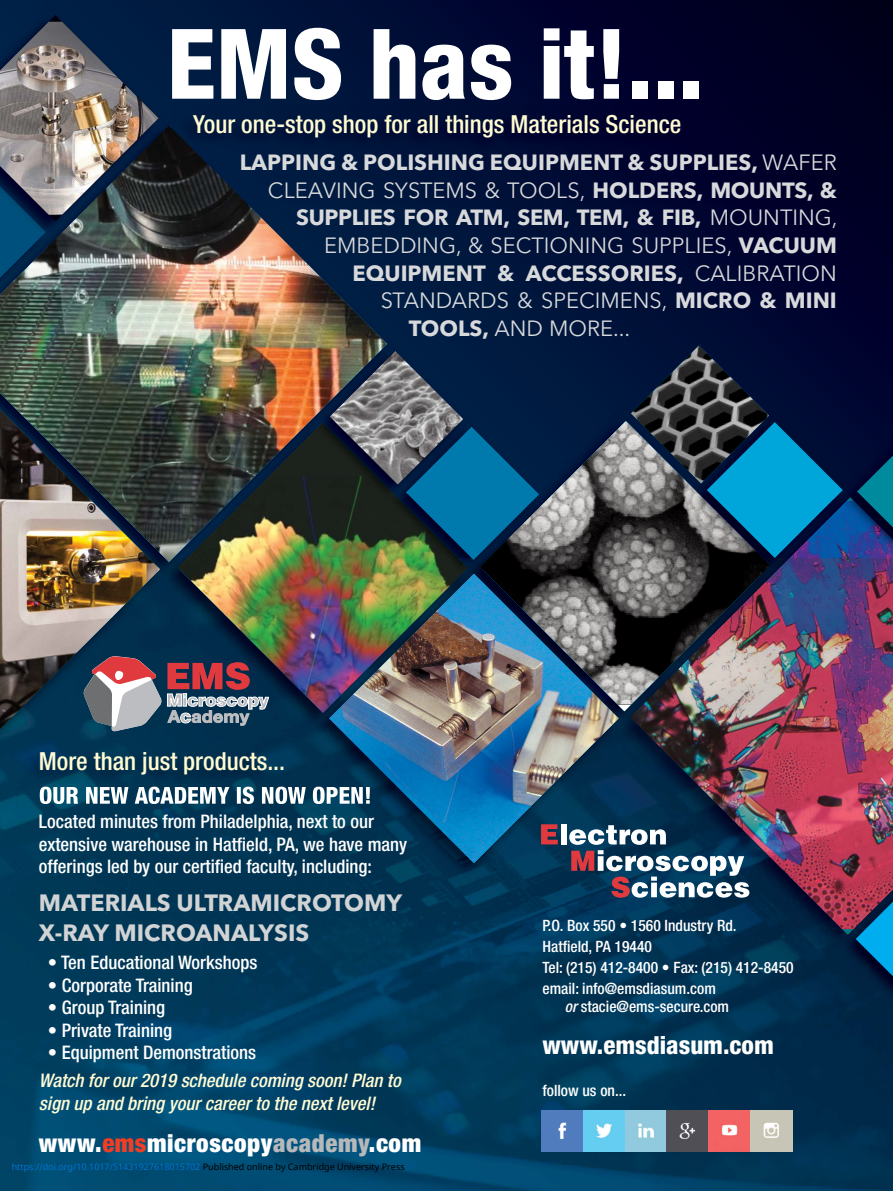
<style>
.page{position:relative;width:893px;height:1191px;background:#fff}
.page>*{position:absolute;margin:0;border:0;box-sizing:border-box;transform-origin:0 0}
.t1{font:800 condensed 97.35px "Helvetica Neue LT Std";color:#fff}
.t2{font:500 condensed 24.9px "Helvetica Neue LT Std";color:#fffbd2}
.t3{font:900 condensed 24.9px "Helvetica Neue LT Std";color:#fff}
.t4{font:800 condensed 24.9px "Helvetica Neue LT Std";color:#fff}
.t5{font:700 23.4px/29.5px "Avenir Next";color:#d1d3d4}
.t6{font:21.9px "Avenir Next";color:#d8d9db}
.t7{font:700 21.9px "Avenir Next";color:#d8d9db}
.t8{font:500 condensed 18.75px/22.5px "Helvetica Neue LT Std";color:#fff}
.t9{font:italic 500 condensed 18.75px/22.5px "Helvetica Neue LT Std";color:#fffcd5}
.t10{font:500 condensed 15.6px/21px "Helvetica Neue LT Std";color:#fff}
.t11{font:9px "Noto Sans";color:#0172cf}
.s1{font-weight:400}
.s2{font-weight:700}
.s3{color:#ef3e25}
.s4{color:#b6b8ba}
.s5{color:#000}
.s6{font-style:italic}
</style>
<div class="page">
<div style="left:0;top:0;width:893px;height:1190px;background:linear-gradient(to right,#002248,#000027)"></div>
<img style="left:0;top:587px;width:893px;height:603px">
<img style="left:618px;top:724px;width:224px;height:236px">
<img style="left:634px;top:561px;width:259px;height:368px">
<img style="left:539px;top:408px;width:92px;height:13px">
<img style="left:631px;top:570px;width:152px;height:151px">
<img style="left:539px;top:421px;width:231px;height:290px">
<div style="left:164px;top:586px;width:139px;height:152px;background:#012f4e"></div>
<img style="left:178px;top:570px;width:135px;height:143px">
<img style="left:779px;top:561px;width:15px;height:9px">
<img style="left:760px;top:561px;width:19px;height:20px">
<img style="left:766px;top:568px;width:15px;height:16px">
<img style="left:681px;top:561px;width:89px;height:15px">
<img style="left:843px;top:976px;width:50px;height:32px">
<img style="left:830px;top:889px;width:16px;height:70px">
<img style="left:846px;top:882px;width:47px;height:19px">
<svg style="left:842px;top:901px;width:51px;height:75px;background:#21547e"></svg>
<img style="left:316px;top:738px;width:255px;height:151px">
<img style="left:619px;top:737px;width:12px;height:1px">
<img style="left:619px;top:710px;width:12px;height:27px">
<img style="left:303px;top:578px;width:26px;height:160px">
<img style="left:319px;top:586px;width:10px;height:127px">
<img style="left:329px;top:573px;width:290px;height:289px">
<svg style="left:631px;top:345px;width:262px;height:216px;background:#154369"></svg>
<img style="left:631px;top:345px;width:138px;height:138px">
<img style="left:539px;top:498px;width:13px;height:72px">
<img style="left:388px;top:338px;width:77px;height:13px">
<img style="left:163px;top:562px;width:24px;height:24px">
<img style="left:178px;top:562px;width:135px;height:8px">
<img style="left:387px;top:339px;width:12px;height:12px">
<svg style="left:313px;top:351px;width:226px;height:235px;background:#255061"></svg>
<img style="left:387px;top:351px;width:10px;height:67px">
<img style="left:0;top:205px;width:387px;height:357px">
<img style="left:0;top:391px;width:154px;height:5px">
<img style="left:160px;top:558px;width:3px;height:28px">
<img style="left:160px;top:565px;width:12px;height:20px">
<img style="left:0;top:396px;width:160px;height:346px">
<img style="left:172px;top:105px;width:718px;height:100px">
<img style="left:172px;top:122px;width:82px;height:83px">
<img style="left:172px;top:127px;width:77px;height:78px">
<div style="left:561px;top:824px;width:6px;height:20px;background:#fff"></div>
<svg style="left:569px;top:825px;width:97px;height:19px"></svg>
<svg style="left:541px;top:824px;width:17px;height:20px"></svg>
<svg style="left:571px;top:850px;width:178px;height:47px"></svg>
<div style="left:542px;top:1110px;width:41px;height:41px;background:#507cbe"></div>
<svg style="left:583px;top:1110px;width:42px;height:41px;background:#71d0f1"></svg>
<svg style="left:625px;top:1110px;width:42px;height:41px;background:#96c9dc"></svg>
<svg style="left:667px;top:1110px;width:42px;height:41px;background:#5a565c"></svg>
<svg style="left:709px;top:1110px;width:41px;height:41px;background:#f36f6f"></svg>
<svg style="left:750px;top:1110px;width:42px;height:41px;background:#cbc9bb"></svg>
<div style="left:0;top:3px;width:161px;height:12px;background:#001e44"></div>
<img style="left:0;top:15px;width:172px;height:275px">
<img style="left:0;top:22px;width:159px;height:193px">
<svg style="left:84px;top:656px;width:185px;height:75px;background:#6b6272"></svg>
<img style="left:16px;top:742px;width:304px;height:67px">
<img style="left:320px;top:742px;width:77px;height:67px">
<img style="left:353px;top:742px;width:44px;height:44px">
<img style="left:40px;top:786px;width:330px;height:18px">
<h1 class="t1" style="left:167px;top:4px;width:538px">EMS has it!...</h1>
<h2 class="t2" style="left:193px;top:110px;width:489px">Your one-stop shop for all things Materials Science</h2>
<p class="t7" style="left:240px;top:143px;width:599px">LAPPING &amp; POLISHING EQUIPMENT &amp; SUPPLIES, <span class="s1">WAFER</span></p>
<p class="t6" style="left:268px;top:171px;width:570px">CLEAVING SYSTEMS &amp; TOOLS, <span class="s2">HOLDERS, MOUNTS, &amp;</span></p>
<p class="t7" style="left:296px;top:199px;width:543px">SUPPLIES FOR ATM, SEM, TEM, &amp; FIB, <span class="s1">MOUNTING,</span></p>
<p class="t6" style="left:324px;top:227px;width:514px">EMBEDDING, &amp; SECTIONING SUPPLIES, <span class="s2">VACUUM</span></p>
<p class="t7" style="left:352px;top:254px;width:486px">EQUIPMENT &amp; ACCESSORIES, <span class="s1">CALIBRATION</span></p>
<p class="t6" style="left:381px;top:282px;width:458px">STANDARDS &amp; SPECIMENS, <span class="s2">MICRO &amp; MINI</span></p>
<p class="t6" style="left:409px;top:310px;width:223px"><span class="s2">TOOLS,</span> AND MORE...</p>
<h2 class="t2" style="left:39px;top:746px;width:248px">More than just products...</h2>
<p class="t8" style="left:39px;top:810px;width:370px">Located minutes from Philadelphia, next to our extensive warehouse in Hatfield, PA, we have many offerings led by our certified faculty, including:</p>
<p class="t5" style="left:39px;top:888px;width:365px">MATERIALS ULTRAMICROTOMY<br>X-RAY MICROANALYSIS</p>
<p class="t8" style="left:48px;top:951px;width:211px">• Ten Educational Workshops</p>
<p class="t8" style="left:48px;top:973px;width:146px">• Corporate Training</p>
<p class="t8" style="left:48px;top:996px;width:119px">• Group Training</p>
<p class="t8" style="left:48px;top:1018px;width:126px">• Private Training</p>
<p class="t8" style="left:48px;top:1041px;width:210px">• Equipment Demonstrations</p>
<p class="t9" style="left:39px;top:1069px;width:363px">Watch for our 2019 schedule coming soon! Plan to sign up and bring your career to the next level!</p>
<h2 class="t3" style="left:39px;top:1127px;width:384px">www.<span class="s3">ems</span>microscopy<span class="s4">academy</span>.com</h2>
<p class="t11" style="left:12px;top:1159px;width:394px">https://doi.org/10.1017/S1431927618015702 <span class="s5">Published online by Cambridge University Press</span></p>
<p class="t10" style="left:542px;top:914px;width:253px">P.O. Box 550 • 1560 Industry Rd.<br>Hatfield, PA 19440<br>Tel: (215) 412-8400 • Fax: (215) 412-8450 email: info@emsdiasum.com</p>
<p class="t10" style="left:565px;top:996px;width:166px"><span class="s6">or</span> stacie@ems-secure.com</p>
<h2 class="t4" style="left:542px;top:1030px;width:233px">www.emsdiasum.com</h2>
<p class="t10" style="left:542px;top:1080px;width:85px">follow us on...</p>
</div>
